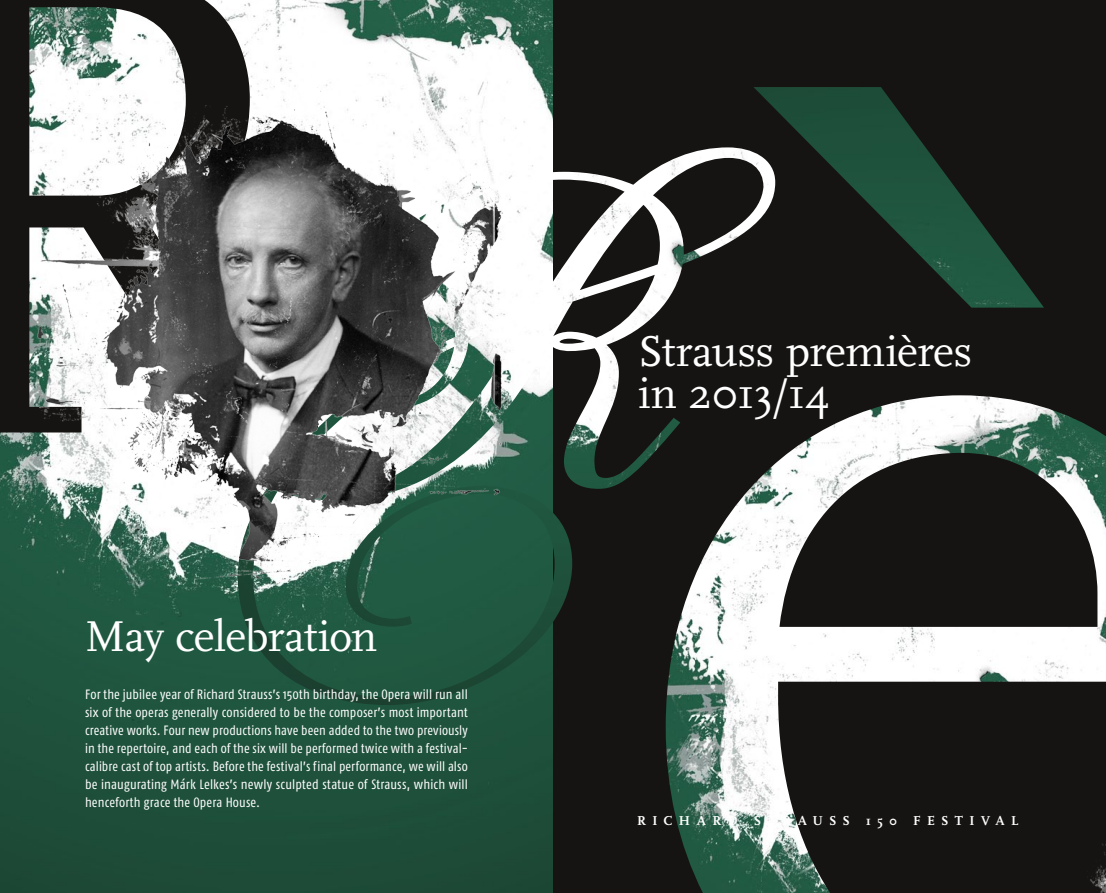
<style>
.page{position:relative;width:1106px;height:893px;background:#fff}
.page>*{position:absolute;margin:0;border:0;box-sizing:border-box;transform-origin:0 0}
.t1{font:45px/42px "FF Scala H";letter-spacing:-.015em;color:#fff}
.t2{font:condensed 13.5px/18px "Fago Pro";letter-spacing:.01em;color:#fff;text-align:justify}
.t3{font:13.5px "FF Scala Bold H";letter-spacing:.46em;color:#fff}
</style>
<div class="page">
<div style="left:0;top:609px;width:553px;height:284px;background:#1e503b"></div>
<img style="left:222px;top:609px;width:331px;height:96px">
<img style="left:0;top:0;width:553px;height:609px">
<div style="left:553px;top:0;width:553px;height:893px;background:#161412"></div>
<img style="left:553px;top:163px;width:112px;height:459px">
<img style="left:553px;top:0;width:1px;height:609px">
<img style="left:665px;top:87px;width:441px;height:806px">
<h1 class="t1" style="left:85px;top:616px;width:294px">May celebration</h1>
<p class="t2" style="left:85px;top:685px;width:384px">For the jubilee year of Richard Strauss’s 150th birthday, the Opera will run all six of the operas generally considered to be the composer’s most important creative works. Four new productions have been added to the two previously in the repertoire, and each of the six will be performed twice with a festival&shy;calibre cast of top artists. Before the festival’s final performance, we will also be inaugurating Márk Lelkes’s newly sculpted statue of Strauss, which will henceforth grace the Opera House.</p>
<h1 class="t1" style="left:638px;top:331px;width:336px">Strauss premières in 2013/14</h1>
<p class="t3" style="left:637px;top:813px;width:383px">RICHARD STRAUSS 150 FESTIVAL</p>
</div>
